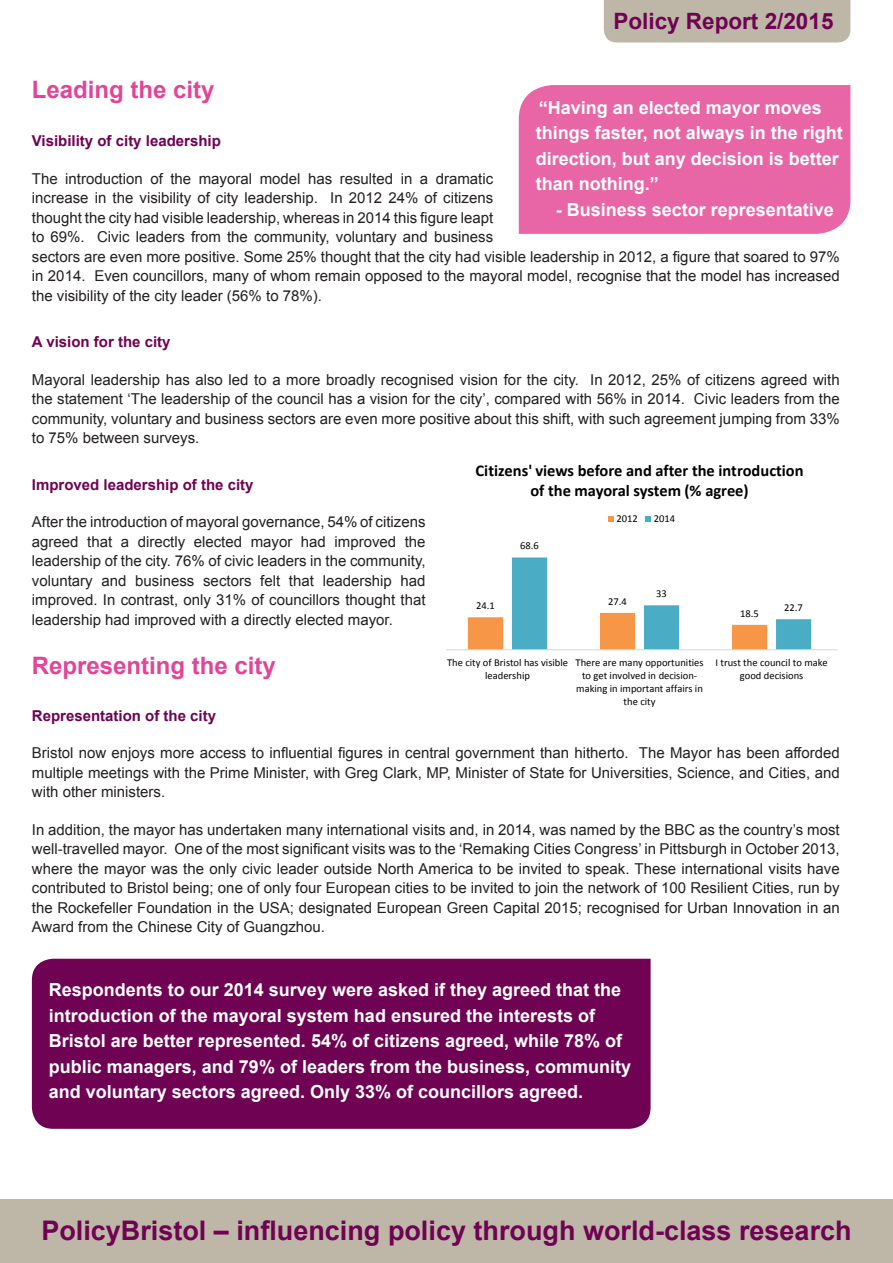
<style>
.page{position:relative;width:893px;height:1263px;background:#fff}
.page>*{position:absolute;margin:0;border:0;box-sizing:border-box;transform-origin:0 0}
.t1{font:700 27px "Arial";color:#6f0252}
.Body_head{font:700 24px "Arial";color:#e44498}
.Body_head-2{font:700 22.5px "Arial";color:#6f0252}
._5_Quote_Copy{font:700 18px/25.5px "Arial";color:#fff}
.Quote_white{font:700 18px/25.5px "Arial";color:#fff}
.t2{font:700 16.5px/20.1px "Calibri";color:#000;text-align:center}
.Body_text{font:15px/19.5px "Arial";color:#231f20;text-align:justify}
.Body_head-3{font:700 15px "Arial";color:#6f0252}
.t3{font:10.5px/12.9px "Calibri";color:#000;text-align:center}
</style>
<div class="page">
<div style="left:0;top:1199px;width:893px;height:64px;background:#beb7a8"></div>
<div style="left:519px;top:85px;width:331px;height:149px;background:#e966a6"></div>
<div style="left:604px;top:0;width:246px;height:43px;background:#beb7a8"></div>
<div style="left:32px;top:959px;width:619px;height:170px;background:#6f0252"></div>
<svg style="left:446px;top:516px;width:392px;height:135px"></svg>
<p class="Body_head-2" style="left:613px;top:6px;width:222px">Policy Report 2/2015</p>
<p class="Body_head" style="left:32px;top:74px;width:184px">Leading the city</p>
<p class="Body_head-3" style="left:32px;top:131px;width:190px">Visibility of city leadership</p>
<p class="Body_text" style="left:32px;top:169px;width:809px;text-align:left">The introduction of the mayoral model has resulted in a dramatic<br>increase in the visibility of city leadership. In 2012 24% of citizens<br>thought the city had visible leadership, whereas in 2014 this figure leapt<br>to 69%. Civic leaders from the community, voluntary and business<br>sectors are even more positive. Some 25% thought that the city had visible leadership in 2012, a figure that soared to 97% in 2014. Even councillors, many of whom remain opposed to the mayoral model, recognise that the model has increased the visibility of the city leader (56% to 78%).</p>
<p class="Body_head-3" style="left:32px;top:332px;width:140px">A vision for the city</p>
<p class="Body_text" style="left:32px;top:370px;width:809px">Mayoral leadership has also led to a more broadly recognised vision for the city. In 2012, 25% of citizens agreed with the statement ‘The leadership of the council has a vision for the city’, compared with 56% in 2014. Civic leaders from the community, voluntary and business sectors are even more positive about this shift, with such agreement jumping from 33% to 75% between surveys.</p>
<p class="Body_head-3" style="left:32px;top:474px;width:223px">Improved leadership of the city</p>
<p class="Body_text" style="left:32px;top:512px;width:395px">After the introduction of mayoral governance, 54% of citizens agreed that a directly elected mayor had improved the leadership of the city. 76% of civic leaders in the community, voluntary and business sectors felt that leadership had improved. In contrast, only 31% of councillors thought that leadership had improved with a directly elected mayor.</p>
<p class="Body_head" style="left:32px;top:650px;width:246px">Representing the city</p>
<p class="Body_head-3" style="left:32px;top:705px;width:186px">Representation of the city</p>
<p class="Body_text" style="left:32px;top:743px;width:809px">Bristol now enjoys more access to influential figures in central government than hitherto. The Mayor has been afforded multiple meetings with the Prime Minister, with Greg Clark, MP, Minister of State for Universities, Science, and Cities, and with other ministers.</p>
<p class="Body_text" style="left:32px;top:820px;width:809px">In addition, the mayor has undertaken many international visits and, in 2014, was named by the BBC as the country’s most well-travelled mayor. One of the most significant visits was to the ‘Remaking Cities Congress’ in Pittsburgh in October 2013, where the mayor was the only civic leader outside North America to be invited to speak. These international visits have contributed to Bristol being; one of only four European cities to be invited to join the network of 100 Resilient Cities, run by the Rockefeller Foundation in the USA; designated European Green Capital 2015; recognised for Urban Innovation in an Award from the Chinese City of Guangzhou.</p>
<p class="Quote_white" style="left:536px;top:95px;width:309px">“Having an elected mayor moves things faster, not always in the right direction, but any decision is better than nothing.”</p>
<p class="Quote_white" style="left:556px;top:197px;width:280px">- Business sector representative</p>
<p class="t2" style="left:476px;top:461px;width:329px">Citizens' views before and after the introduction of the mayoral system (% agree)</p>
<p class="t3" style="left:616px;top:512px;width:23px">2012</p>
<p class="t3" style="left:654px;top:512px;width:23px">2014</p>
<p class="t3" style="left:520px;top:539px;width:20px">68.6</p>
<p class="t3" style="left:656px;top:587px;width:12px">33</p>
<p class="t3" style="left:608px;top:595px;width:20px">27.4</p>
<p class="t3" style="left:476px;top:599px;width:20px">24.1</p>
<p class="t3" style="left:784px;top:601px;width:20px">22.7</p>
<p class="t3" style="left:740px;top:607px;width:20px">18.5</p>
<p class="t3" style="left:447px;top:656px;width:123px">The city of Bristol has visible leadership</p>
<p class="t3" style="left:576px;top:656px;width:130px">There are many opportunities to get involved in decision&shy;making in important affairs in the city</p>
<p class="t3" style="left:715px;top:656px;width:114px">I trust the council to make good decisions</p>
<p class="_5_Quote_Copy" style="left:49px;top:978px;width:584px">Respondents to our 2014 survey were asked if they agreed that the introduction of the mayoral system had ensured the interests of Bristol are better represented. 54% of citizens agreed, while 78% of public managers, and 79% of leaders from the business, community and voluntary sectors agreed. Only 33% of councillors agreed.</p>
<p class="t1" style="left:41px;top:1212px;width:812px">PolicyBristol – influencing policy through world-class research</p>
</div>
